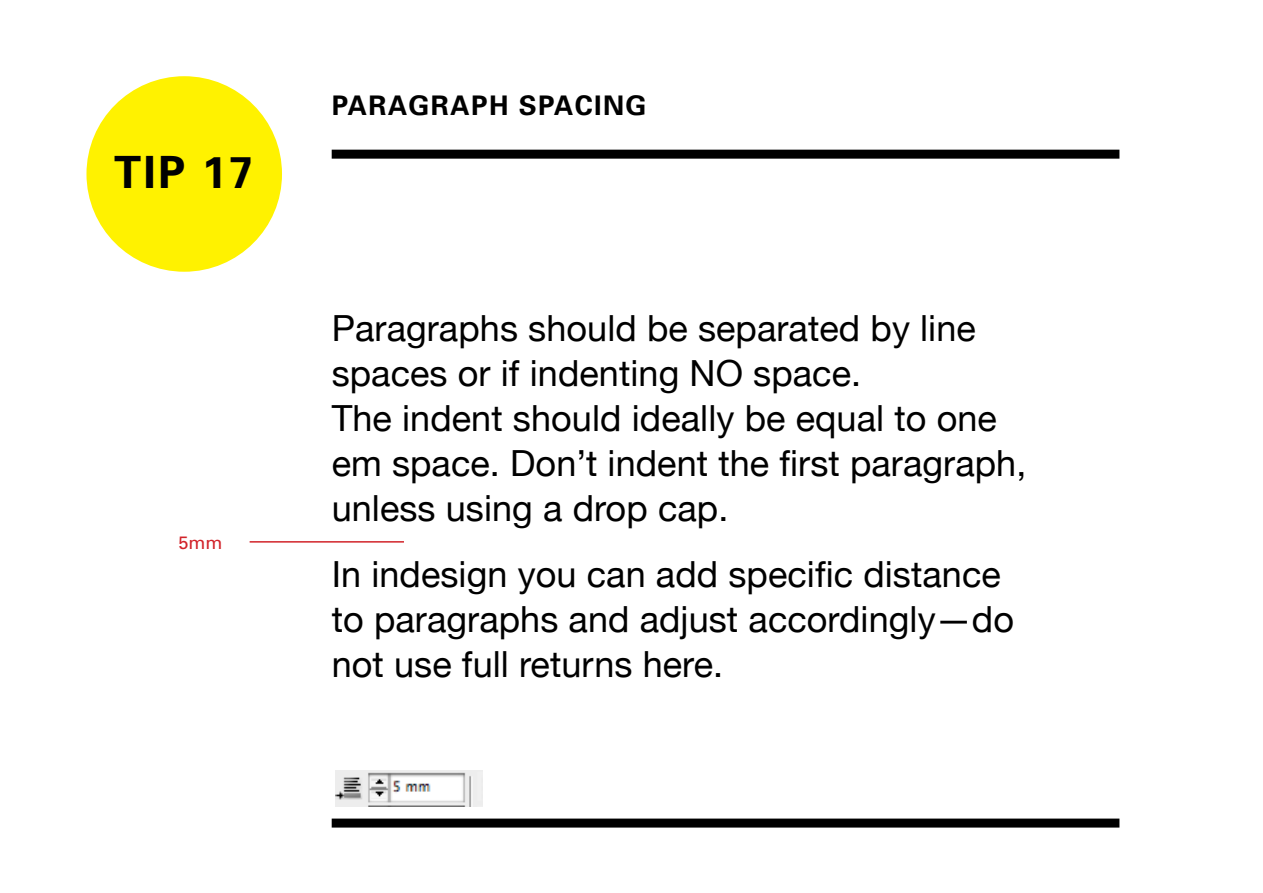
<style>
.page{position:relative;width:1263px;height:893px;background:#fff}
.page>*{position:absolute;margin:0;border:0;box-sizing:border-box;transform-origin:0 0}
.t1{font:700 44.4px "Univers";color:#000}
.t2{font:36px/45px "Helvetica Neue";letter-spacing:.005em;color:#000}
.t3{font:700 27px "Univers";letter-spacing:.05em;color:#000}
.t4{font:18px "Univers";color:#d2232a}
</style>
<div class="page">
<div style="left:86px;top:76px;width:196px;height:196px;background:#fff200;border-radius:50%"></div>
<div style="left:332px;top:150px;width:787px;height:9px;background:#000"></div>
<div style="left:332px;top:819px;width:787px;height:9px;background:#000"></div>
<img style="left:336px;top:771px;width:147px;height:36px">
<hr style="left:250px;top:541px;width:154px;height:2px;background:#d2232a">
<p class="t1" style="left:114px;top:144px;width:141px">TIP 17</p>
<p class="t4" style="left:179px;top:532px;width:45px">5mm</p>
<p class="t3" style="left:332px;top:88px;width:316px">PARAGRAPH SPACING</p>
<p class="t2" style="left:332px;top:305px;width:696px">Paragraphs should be separated by line spaces or if indenting NO space.<br>The indent should ideally be equal to one em space. Don’t indent the first paragraph, unless using a drop cap.</p>
<p class="t2" style="left:332px;top:552px;width:684px">In indesign you can add specific distance to paragraphs and adjust accordingly—do not use full returns here.</p>
</div>
